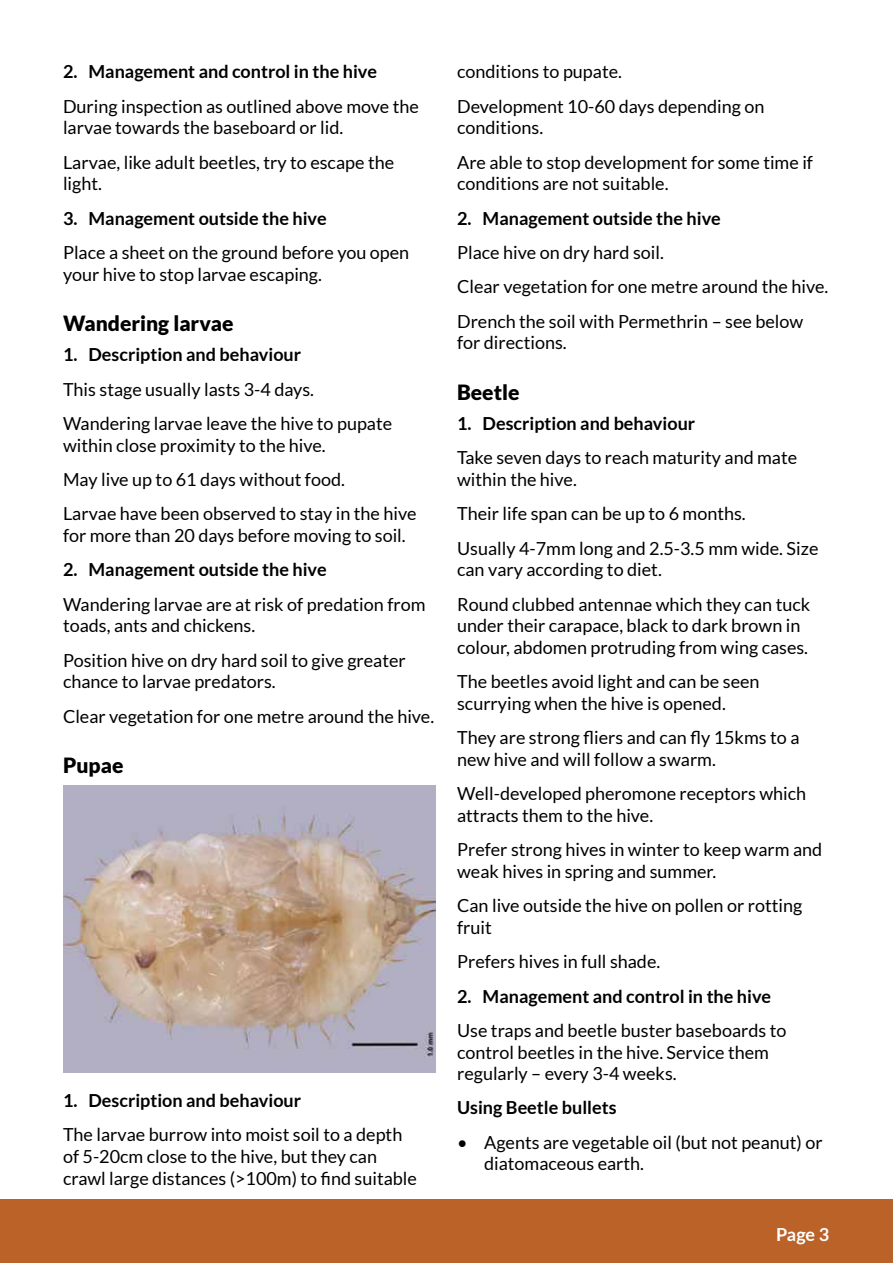
<style>
.page{position:relative;width:893px;height:1263px;background:#fff}
.page>*{position:absolute;margin:0;border:0;box-sizing:border-box;transform-origin:0 0}
.t1{font:900 21px "Lato";color:#000}
.t2{font:18px/21.6px "Lato";color:#000}
.t3{font:700 18px "Lato";color:#000}
.t4{font:700 18px "Lato";color:#fff}
</style>
<div class="page">
<img style="left:63px;top:785px;width:373px;height:288px">
<div style="left:0;top:1199px;width:893px;height:64px;background:#ba6228"></div>
<p class="t3" style="left:63px;top:61px;width:315px">2. Management and control in the hive</p>
<p class="t2" style="left:63px;top:95px;width:357px">During inspection as outlined above move the larvae towards the baseboard or lid.</p>
<p class="t2" style="left:63px;top:151px;width:333px">Larvae, like adult beetles, try to escape the light.</p>
<p class="t3" style="left:63px;top:208px;width:265px">3. Management outside the hive</p>
<p class="t2" style="left:63px;top:241px;width:348px">Place a sheet on the ground before you open your hive to stop larvae escaping.</p>
<p class="t1" style="left:63px;top:311px;width:172px">Wandering larvae</p>
<p class="t3" style="left:63px;top:344px;width:240px">1. Description and behaviour</p>
<p class="t2" style="left:63px;top:372px;width:331px;line-height:34.3px">This stage usually lasts 3-4 days.<br>Wandering larvae leave the hive to pupate</p>
<p class="t2" style="left:63px;top:428px;width:355px;line-height:34.3px">within close proximity to the hive.<br>May live up to 61 days without food.<br>Larvae have been observed to stay in the hive</p>
<p class="t2" style="left:63px;top:525px;width:344px">for more than 20 days before moving to soil.</p>
<p class="t3" style="left:63px;top:559px;width:265px">2. Management outside the hive</p>
<p class="t2" style="left:63px;top:593px;width:364px">Wandering larvae are at risk of predation from toads, ants and chickens.</p>
<p class="t2" style="left:63px;top:649px;width:344px">Position hive on dry hard soil to give greater chance to larvae predators.</p>
<p class="t2" style="left:63px;top:705px;width:373px">Clear vegetation for one metre around the hive.</p>
<p class="t1" style="left:63px;top:753px;width:62px">Pupae</p>
<p class="t3" style="left:63px;top:1090px;width:240px">1. Description and behaviour</p>
<p class="t2" style="left:63px;top:1124px;width:355px">The larvae burrow into moist soil to a depth of 5-20cm close to the hive, but they can crawl large distances (&gt;100m) to find suitable</p>
<p class="t2" style="left:457px;top:54px;width:309px;line-height:34.3px">conditions to pupate.<br>Development 10-60 days depending on</p>
<p class="t2" style="left:457px;top:110px;width:357px;line-height:34.3px">conditions.<br>Are able to stop development for some time if</p>
<p class="t2" style="left:457px;top:173px;width:213px">conditions are not suitable.</p>
<p class="t3" style="left:457px;top:208px;width:265px">2. Management outside the hive</p>
<p class="t2" style="left:457px;top:235px;width:373px;line-height:34.3px">Place hive on dry hard soil.<br>Clear vegetation for one metre around the hive.<br>Drench the soil with Permethrin – see below</p>
<p class="t2" style="left:457px;top:332px;width:111px">for directions.</p>
<p class="t1" style="left:457px;top:380px;width:64px">Beetle</p>
<p class="t3" style="left:457px;top:413px;width:240px">1. Description and behaviour</p>
<p class="t2" style="left:457px;top:447px;width:342px">Take seven days to reach maturity and mate within the hive.</p>
<p class="t2" style="left:457px;top:497px;width:363px;line-height:34.3px">Their life span can be up to 6 months.<br>Usually 4-7mm long and 2.5-3.5 mm wide. Size</p>
<p class="t2" style="left:457px;top:552px;width:355px;line-height:34.3px">can vary according to diet.<br>Round clubbed antennae which they can tuck</p>
<p class="t2" style="left:457px;top:615px;width:352px">under their carapace, black to dark brown in colour, abdomen protruding from wing cases.</p>
<p class="t2" style="left:457px;top:671px;width:304px">The beetles avoid light and can be seen scurrying when the hive is opened.</p>
<p class="t2" style="left:457px;top:727px;width:344px">They are strong fliers and can fly 15kms to a new hive and will follow a swarm.</p>
<p class="t2" style="left:457px;top:783px;width:351px">Well-developed pheromone receptors which attracts them to the hive.</p>
<p class="t2" style="left:457px;top:839px;width:367px">Prefer strong hives in winter to keep warm and weak hives in spring and summer.</p>
<p class="t2" style="left:457px;top:895px;width:347px">Can live outside the hive on pollen or rotting fruit</p>
<p class="t2" style="left:457px;top:951px;width:205px">Prefers hives in full shade.</p>
<p class="t3" style="left:457px;top:986px;width:315px">2. Management and control in the hive</p>
<p class="t2" style="left:457px;top:1019px;width:331px">Use traps and beetle buster baseboards to control beetles in the hive. Service them regularly – every 3-4 weeks.</p>
<p class="t3" style="left:457px;top:1097px;width:161px">Using Beetle bullets</p>
<p class="t2" style="left:484px;top:1131px;width:340px;text-indent:-27px">• Agents are vegetable oil (but not peanut) or diatomaceous earth.</p>
<p class="t4" style="left:776px;top:1224px;width:55px">Page 3</p>
</div>
